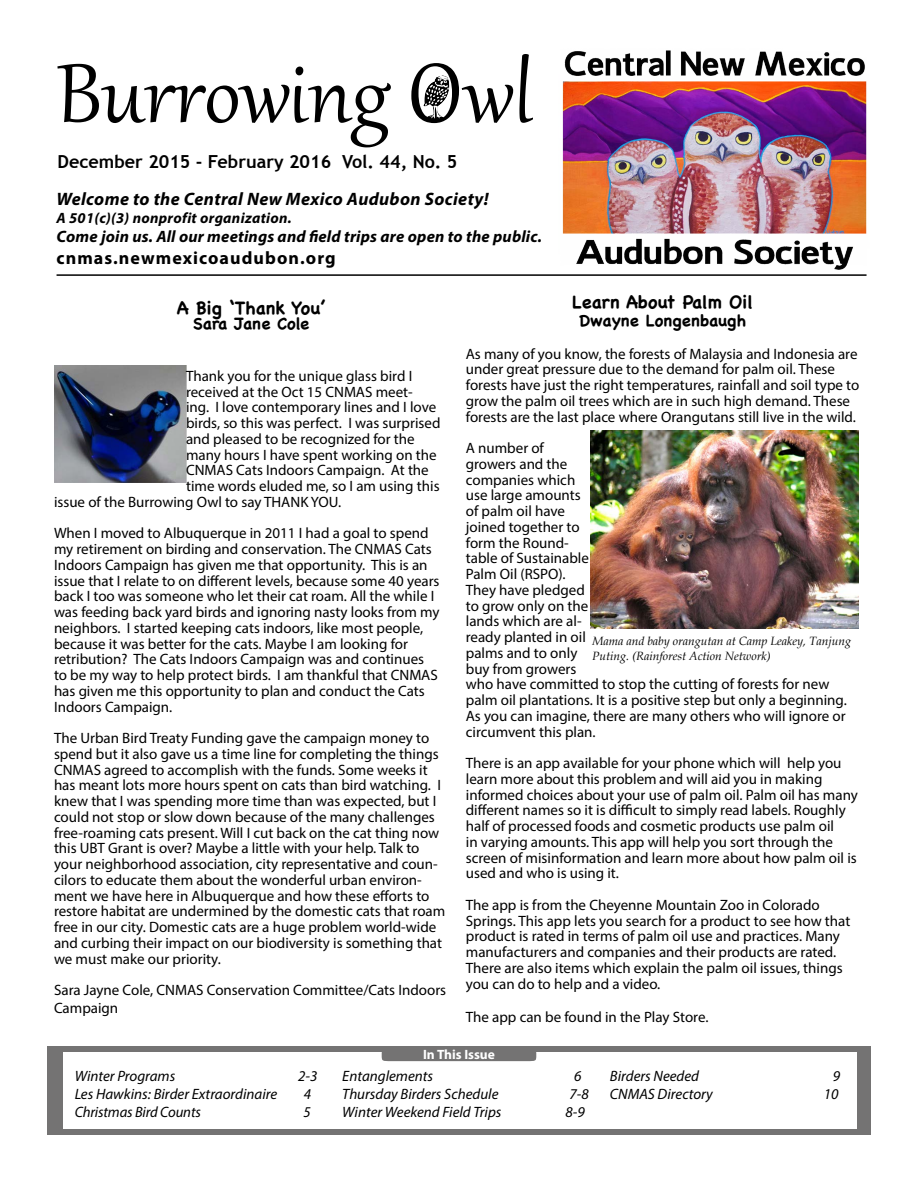
<style>
.page{position:relative;width:918px;height:1188px;background:#fff}
.page>*{position:absolute;margin:0;border:0;box-sizing:border-box;transform-origin:0 0}
.t1{font:italic 700 18px "Myriad Pro";letter-spacing:.02em;color:#000}
.t2{font:700 18px "Trebuchet MS";color:#000}
.t3{font:700 18px "Chalkboard SE";color:#000}
.t4{font:700 18px "Myriad Pro";letter-spacing:.06em;color:#000}
.t5{font:italic 700 16.5px "Myriad Pro";letter-spacing:.01em;color:#000}
.t6{font:700 16.5px "Chalkboard SE";color:#000}
.t7{font:15px/15.8px "Myriad Pro";color:#000}
.t8{font:italic 15px "Myriad Pro";color:#000}
.t9{font:italic 700 15px "Myriad Pro";letter-spacing:.02em;color:#000}
.t10{font:700 13.5px "Myriad Pro";color:#fff}
.t11{font:italic 12px/15px "Book Antiqua";color:#000}
</style>
<div class="page">
<img style="left:54px;top:365px;width:132px;height:117px">
<div style="left:47px;top:1046px;width:824px;height:88px;background:#747373"></div>
<div style="left:63px;top:1053px;width:793px;height:76px;background:#fff"></div>
<svg style="left:382px;top:1053px;width:154px;height:8px"></svg>
<hr style="left:57px;top:274px;width:810px;height:2px;background:#000">
<img style="left:562px;top:50px;width:305px;height:220px">
<svg style="left:57px;top:64px;width:334px;height:83px"></svg>
<svg style="left:411px;top:63px;width:102px;height:60px"></svg>
<svg style="left:519px;top:54px;width:14px;height:69px"></svg>
<img style="left:591px;top:430px;width:268px;height:199px">
<p class="t2" style="left:57px;top:150px;width:402px">December 2015 - February 2016 Vol. 44, No. 5</p>
<p class="t1" style="left:57px;top:187px;width:434px">Welcome to the Central New Mexico Audubon Society!</p>
<p class="t9" style="left:57px;top:208px;width:237px">A 501(c)(3) nonprofit organization.</p>
<p class="t5" style="left:57px;top:226px;width:487px">Come join us. All our meetings and field trips are open to the public.</p>
<p class="t4" style="left:57px;top:246px;width:281px">cnmas.newmexicoaudubon.org</p>
<p class="t3" style="left:572px;top:292px;width:183px">Learn About Palm Oil</p>
<p class="t6" style="left:579px;top:311px;width:168px">Dwayne Longenbaugh</p>
<p class="t7" style="left:466px;top:346px;width:395px">As many of you know, the forests of Malaysia and Indonesia are under great pressure due to the demand for palm oil. These forests have just the right temperatures, rainfall and soil type to grow the palm oil trees which are in such high demand. These forests are the last place where Orangutans still live in the wild.</p>
<p class="t7" style="left:466px;top:440px;width:383px">A number of<br>growers and the<br>companies which<br>use large amounts<br>of palm oil have<br>joined together to<br>form the Round-<br>table of Sustainable<br>Palm Oil (RSPO).<br>They have pledged<br>to grow only on the<br>lands which are al-<br>ready planted in oil<br>palms and to only<br>buy from growers<br>who have committed to stop the cutting of forests for new palm oil plantations. It is a positive step but only a beginning.<br>As you can imagine, there are many others who will ignore or circumvent this plan.</p>
<p class="t7" style="left:466px;top:755px;width:394px">There is an app available for your phone which will help you learn more about this problem and will aid you in making informed choices about your use of palm oil. Palm oil has many different names so it is difficult to simply read labels. Roughly half of processed foods and cosmetic products use palm oil<br>in varying amounts. This app will help you sort through the screen of misinformation and learn more about how palm oil is used and who is using it.</p>
<p class="t7" style="left:466px;top:897px;width:386px">The app is from the Cheyenne Mountain Zoo in Colorado Springs. This app lets you search for a product to see how that product is rated in terms of palm oil use and practices. Many manufacturers and companies and their products are rated.<br>There are also items which explain the palm oil issues, things you can do to help and a video.</p>
<p class="t7" style="left:466px;top:1009px;width:244px">The app can be found in the Play Store.</p>
<p class="t10" style="left:423px;top:1046px;width:73px">In This Issue</p>
<p class="t3" style="left:177px;top:297px;width:151px">A Big ‘Thank You’</p>
<p class="t6" style="left:193px;top:314px;width:118px">Sara Jane Cole</p>
<p class="t7" style="left:186px;top:368px;width:228px">Thank you for the unique glass bird I</p>
<p class="t7" style="left:186px;top:383px;width:228px">received at the Oct 15 CNMAS meet-</p>
<p class="t7" style="left:186px;top:399px;width:252px">ing. I love contemporary lines and I love</p>
<p class="t7" style="left:186px;top:415px;width:256px">birds, so this was perfect. I was surprised</p>
<p class="t7" style="left:186px;top:431px;width:230px">and pleased to be recognized for the</p>
<p class="t7" style="left:186px;top:446px;width:252px">many hours I have spent working on the</p>
<p class="t7" style="left:186px;top:462px;width:244px">CNMAS Cats Indoors Campaign. At the</p>
<p class="t7" style="left:186px;top:478px;width:255px">time words eluded me, so I am using this</p>
<p class="t7" style="left:54px;top:494px;width:289px">issue of the Burrowing Owl to say THANK YOU.</p>
<p class="t7" style="left:54px;top:525px;width:387px">When I moved to Albuquerque in 2011 I had a goal to spend my retirement on birding and conservation. The CNMAS Cats Indoors Campaign has given me that opportunity. This is an issue that I relate to on different levels, because some 40 years back I too was someone who let their cat roam. All the while I was feeding back yard birds and ignoring nasty looks from my neighbors. I started keeping cats indoors, like most people, because it was better for the cats. Maybe I am looking for retribution? The Cats Indoors Campaign was and continues to be my way to help protect birds. I am thankful that CNMAS has given me this opportunity to plan and conduct the Cats Indoors Campaign.</p>
<p class="t7" style="left:54px;top:730px;width:393px">The Urban Bird Treaty Funding gave the campaign money to spend but it also gave us a time line for completing the things CNMAS agreed to accomplish with the funds. Some weeks it has meant lots more hours spent on cats than bird watching. I knew that I was spending more time than was expected, but I could not stop or slow down because of the many challenges free-roaming cats present. Will I cut back on the cat thing now this UBT Grant is over? Maybe a little with your help. Talk to your neighborhood association, city representative and coun&shy;cilors to educate them about the wonderful urban environ&shy;ment we have here in Albuquerque and how these efforts to restore habitat are undermined by the domestic cats that roam free in our city. Domestic cats are a huge problem world-wide and curbing their impact on our biodiversity is something that we must make our priority.</p>
<p class="t7" style="left:54px;top:981px;width:394px;line-height:18px">Sara Jayne Cole, CNMAS Conservation Committee/Cats Indoors<br>Campaign</p>
<p class="t11" style="left:592px;top:634px;width:261px">Mama and baby orangutan at Camp Leakey, Tanjung<br>Puting. (Rainforest Action Network)</p>
<p class="t8" style="left:75px;top:1067px;width:102px">Winter Programs</p>
<p class="t8" style="left:298px;top:1067px;width:21px">2-3</p>
<p class="t8" style="left:75px;top:1085px;width:204px">Les Hawkins: Birder Extraordinaire</p>
<p class="t8" style="left:304px;top:1085px;width:9px">4</p>
<p class="t8" style="left:75px;top:1103px;width:128px">Christmas Bird Counts</p>
<p class="t8" style="left:303px;top:1103px;width:9px">5</p>
<p class="t8" style="left:342px;top:1067px;width:92px">Entanglements</p>
<p class="t8" style="left:574px;top:1067px;width:9px">6</p>
<p class="t8" style="left:342px;top:1085px;width:158px">Thursday Birders Schedule</p>
<p class="t8" style="left:570px;top:1085px;width:21px">7-8</p>
<p class="t8" style="left:342px;top:1103px;width:161px">Winter Weekend Field Trips</p>
<p class="t8" style="left:565px;top:1103px;width:21px">8-9</p>
<p class="t8" style="left:610px;top:1067px;width:91px">Birders Needed</p>
<p class="t8" style="left:833px;top:1067px;width:9px">9</p>
<p class="t8" style="left:610px;top:1085px;width:105px">CNMAS Directory</p>
<p class="t8" style="left:824px;top:1085px;width:16px">10</p>
</div>
